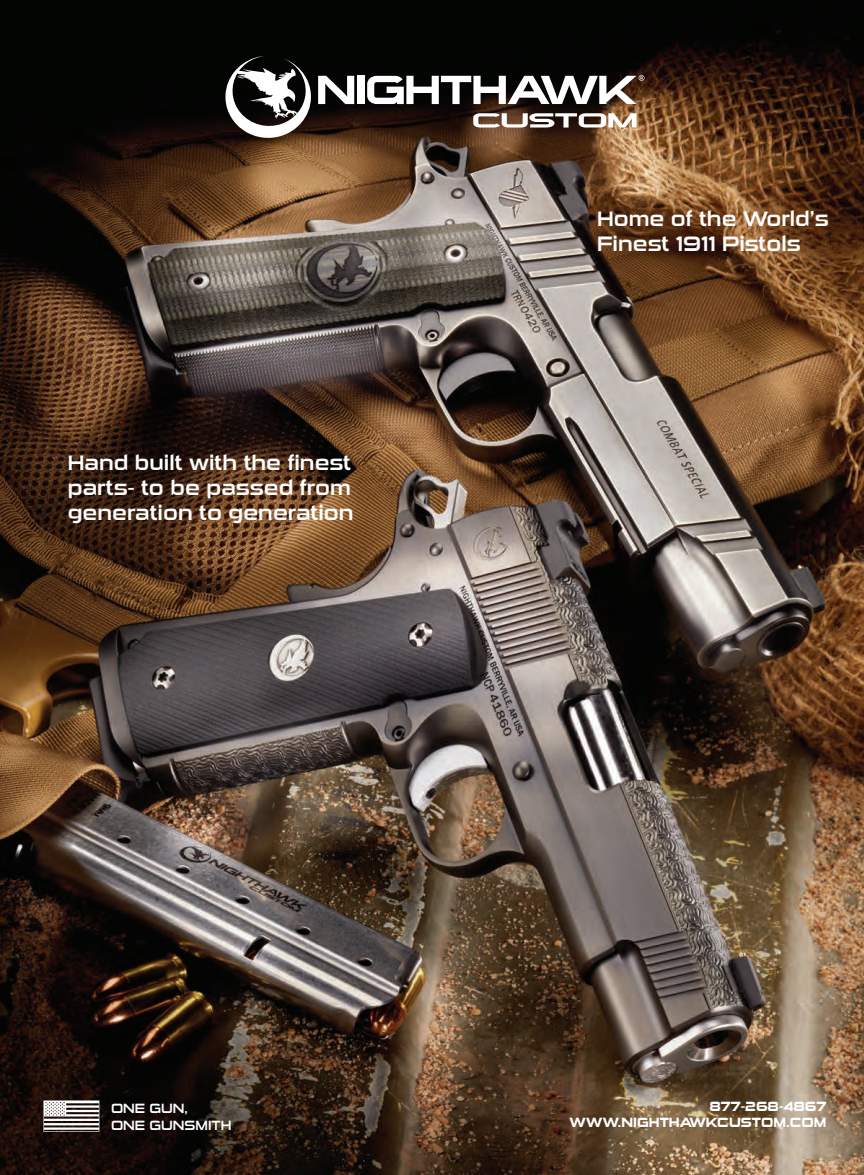
<style>
.page{position:relative;width:864px;height:1175px;background:#fff}
.page>*{position:absolute;margin:0;border:0;box-sizing:border-box;transform-origin:0 0}
.t1{font:21px/25.2px "Sui Generis Rg";color:#fff}
.t2{font:700 13.5px/16.2px "Sui Generis Rg";color:#fff;text-align:right}
.t3{font:13.5px/16.2px "Sui Generis Rg";color:#fff}
</style>
<div class="page">
<img style="left:0;top:0;width:864px;height:1174px">
<svg style="left:44px;top:1100px;width:55px;height:31px"></svg>
<svg style="left:318px;top:76px;width:36px;height:28px"></svg>
<div style="left:357px;top:76px;width:8px;height:28px;background:#fff"></div>
<svg style="left:473px;top:113px;width:163px;height:14px"></svg>
<svg style="left:225px;top:56px;width:86px;height:82px"></svg>
<svg style="left:367px;top:75px;width:278px;height:29px"></svg>
<p class="t1" style="left:68px;top:450px;width:287px">Hand built with the finest parts- to be passed from generation to generation</p>
<p class="t1" style="left:597px;top:206px;width:233px">Home of the World’s<br>Finest 1911 Pistols</p>
<p class="t3" style="left:111px;top:1100px;width:122px">ONE GUN,<br>ONE GUNSMITH</p>
<p class="t2" style="left:569px;top:1098px;width:259px">877-268-4867<br>WWW.NIGHTHAWKCUSTOM.COM</p>
</div>
